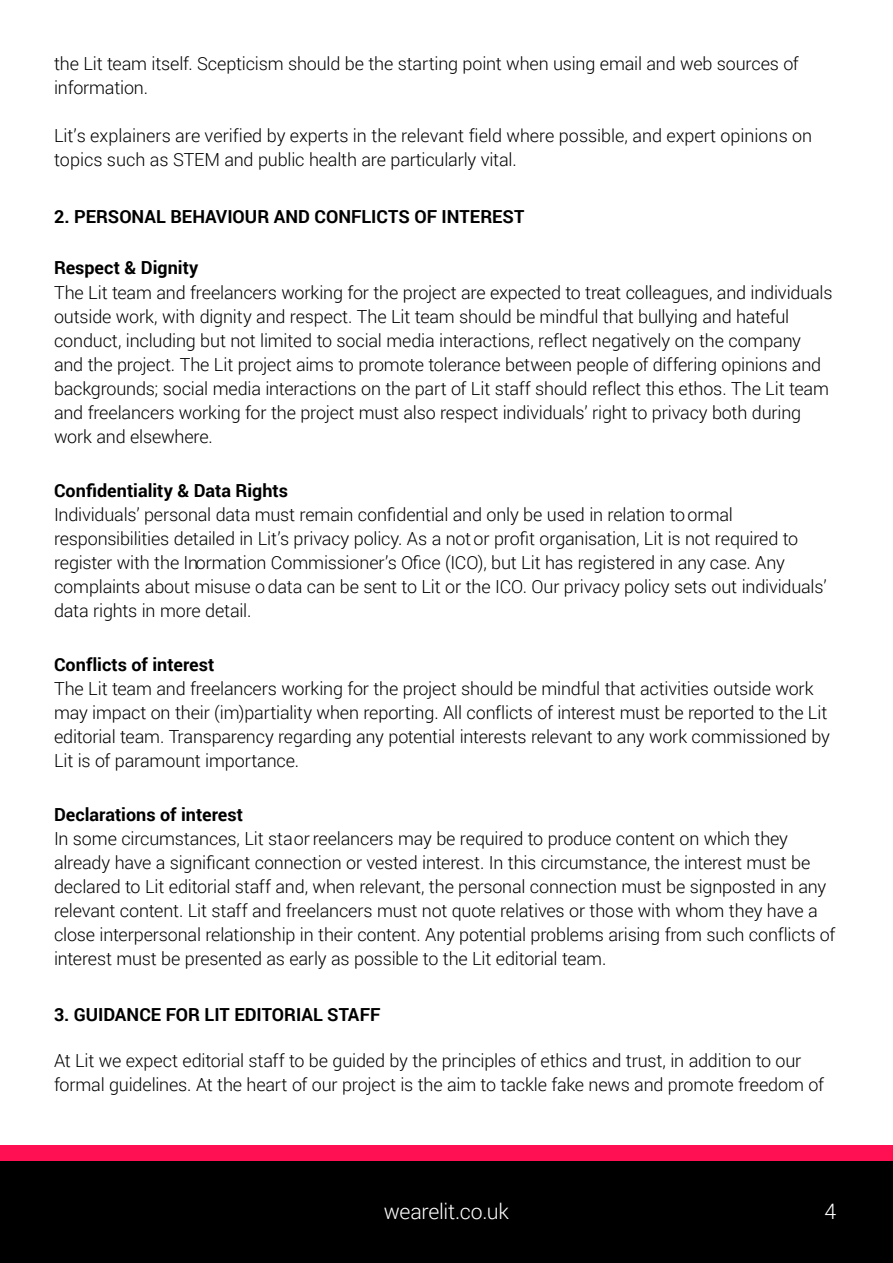
<style>
.page{position:relative;width:893px;height:1263px;background:#fff}
.page>*{position:absolute;margin:0;border:0;box-sizing:border-box;transform-origin:0 0}
.t1{font:300 21.3px "Roboto";letter-spacing:-.01em;color:#fff}
.t2{font:300 18px/24px "Roboto";letter-spacing:-.01em;color:#000}
.t3{font:700 18px "Roboto";color:#000}
.s1{font-weight:700}
</style>
<div class="page">
<div style="left:0;top:1160px;width:893px;height:103px;background:#000"></div>
<div style="left:0;top:1145px;width:893px;height:15px;background:#ff1053"></div>
<p class="t2" style="left:54px;top:51px;width:746px">the Lit team itself. Scepticism should be the starting point when using email and web sources of information.</p>
<p class="t2" style="left:54px;top:123px;width:760px">Lit’s explainers are verified by experts in the relevant field where possible, and expert opinions on topics such as STEM and public health are particularly vital.</p>
<p class="t3" style="left:54px;top:204px;width:472px">2. PERSONAL BEHAVIOUR AND CONFLICTS OF INTEREST</p>
<p class="t2" style="left:54px;top:255px;width:780px"><span class="s1">Respect &amp; Dignity<br></span>The Lit team and freelancers working for the project are expected to treat colleagues, and individuals outside work, with dignity and respect. The Lit team should be mindful that bullying and hateful conduct, including but not limited to social media interactions, reflect negatively on the company and the project. The Lit project aims to promote tolerance between people of differing opinions and backgrounds; social media interactions on the part of Lit staff should reflect this ethos. The Lit team and freelancers working for the project must also respect individuals’ right to privacy both during work and elsewhere.</p>
<p class="t2" style="left:54px;top:477px;width:774px"><span class="s1">Confidentiality &amp; Data Rights<br></span>Individuals’ personal data must remain confidential and only be used in relation to ormal responsibilities detailed in Lit’s privacy policy. As a not or profit organisation, Lit is not required to register with the Inormation Commissioner’s Ofice (ICO), but Lit has registered in any case. Any complaints about misuse o data can be sent to Lit or the ICO. Our privacy policy sets out individuals’ data rights in more detail.</p>
<p class="t2" style="left:54px;top:651px;width:777px"><span class="s1">Conflicts of interest<br></span>The Lit team and freelancers working for the project should be mindful that activities outside work may impact on their (im)partiality when reporting. All conflicts of interest must be reported to the Lit editorial team. Transparency regarding any potential interests relevant to any work commissioned by Lit is of paramount importance.</p>
<p class="t2" style="left:54px;top:801px;width:783px"><span class="s1">Declarations of interest<br></span>In some circumstances, Lit sta or reelancers may be required to produce content on which they already have a significant connection or vested interest. In this circumstance, the interest must be declared to Lit editorial staff and, when relevant, the personal connection must be signposted in any relevant content. Lit staff and freelancers must not quote relatives or those with whom they have a close interpersonal relationship in their content. Any potential problems arising from such conflicts of interest must be presented as early as possible to the Lit editorial team.</p>
<p class="t3" style="left:54px;top:1002px;width:328px">3. GUIDANCE FOR LIT EDITORIAL STAFF</p>
<p class="t2" style="left:54px;top:1047px;width:771px">At Lit we expect editorial staff to be guided by the principles of ethics and trust, in addition to our formal guidelines. At the heart of our project is the aim to tackle fake news and promote freedom of</p>
<p class="t1" style="left:384px;top:1197px;width:126px">wearelit.co.uk</p>
<p class="t1" style="left:824px;top:1197px;width:13px">4</p>
</div>
